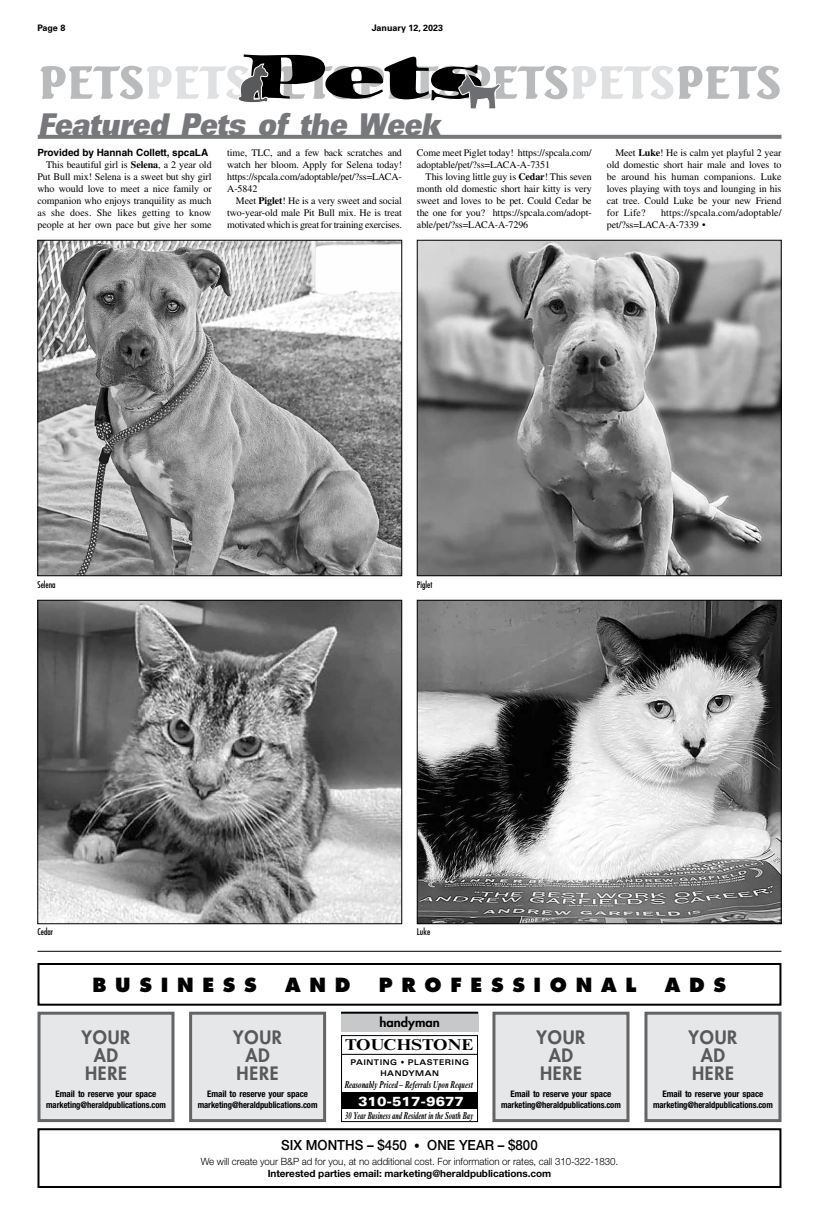
<style>
.page{position:relative;width:819px;height:1224px;background:#fff}
.page>*{position:absolute;margin:0;border:0;box-sizing:border-box;transform-origin:0 0}
.t1{font:italic 30px "Univers LT Std X Black Ex";color:#77787b;scale:.7 1}
.t2{font:800 19px "Futura Std";letter-spacing:.455em;color:#000}
.t3{font:800 18px/18px "Futura Std";letter-spacing:.04em;color:#58595b;text-align:center}
.t4{font:700 15.8px "Times New Roman MT Std";color:#000;scale:1.12 1}
.t5{font:500 14px "Helvetica Neue LT Std";color:#000;scale:.95 1}
.t6{font:900 expanded 13.1px "Univers";color:#fff}
.t7{font:800 12.5px "Futura Std";color:#000;scale:1.04 1}
.t8{font:10px/12px "Times LT Std";letter-spacing:-.01em;color:#000;text-align:justify}
.t9{font:300 10px "Helvetica Neue LT Std";letter-spacing:-.005em;color:#000}
.t10{font:700 10px "Helvetica Neue LT Std";letter-spacing:-.005em;color:#000}
.t11{font:10px/12px "Times LT Std";letter-spacing:.015em;color:#000}
.t12{font:italic 700 10px "Times New Roman MT Std";color:#000;scale:.65 1}
.t13{font:italic 700 10px "Times New Roman MT Std";color:#000;scale:.69 1}
.t14{font:700 10px "Helvetica LT Std";color:#000}
.t15{font:700 condensed 9px/11px "Helvetica Neue LT Std";letter-spacing:-.005em;color:#000;text-align:center}
.t16{font:condensed 9px "Futura Std";color:#000}
.t17{font:700 9px "Univers LT Std";color:#000}
.t18{font:700 expanded 7.9px/10.5px "Univers";letter-spacing:.07em;color:#000;text-align:center;scale:.91 1}
.s1{font-weight:700}
.s2{font-size:12px}
</style>
<div class="page">
<svg style="left:40px;top:54px;width:740px;height:55px"></svg>
<svg style="left:38px;top:135px;width:744px;height:4px;background:#7d7e80"></svg>
<img style="left:419px;top:242px;width:361px;height:332px">
<div style="left:417px;top:240px;width:365px;height:336px;border:1px solid #000"></div>
<img style="left:39px;top:242px;width:361px;height:332px">
<div style="left:37px;top:240px;width:365px;height:336px;border:1px solid #000"></div>
<img style="left:39px;top:602px;width:361px;height:320px">
<div style="left:37px;top:600px;width:365px;height:324px;border:1px solid #000"></div>
<img style="left:419px;top:602px;width:361px;height:320px">
<div style="left:417px;top:600px;width:365px;height:324px;border:1px solid #000"></div>
<div style="left:37px;top:1128px;width:744px;height:60px;border:2px solid #000"></div>
<svg style="left:343px;top:1053px;width:133px;height:40px"></svg>
<div style="left:342px;top:1093px;width:136px;height:16px;background:#000"></div>
<hr style="left:342px;top:1054px;width:136px;height:1px;background:#000">
<div style="left:341px;top:1035px;width:137px;height:87px;border:1px solid #000"></div>
<div style="left:341px;top:1012px;width:137px;height:19px;background:#c7c8ca"></div>
<hr style="left:341px;top:1012px;width:137px;height:2px;background:#000">
<div style="left:37px;top:963px;width:744px;height:43px;border:2px solid #000"></div>
<div style="left:191px;top:1013px;width:134px;height:108px;background:#e6e7e8"></div>
<div style="left:189px;top:1012px;width:137px;height:110px;border:3px solid #636466"></div>
<div style="left:494px;top:1013px;width:134px;height:108px;background:#e6e7e8"></div>
<div style="left:492px;top:1012px;width:137px;height:110px;border:3px solid #636466"></div>
<div style="left:646px;top:1013px;width:134px;height:108px;background:#e6e7e8"></div>
<div style="left:644px;top:1012px;width:137px;height:110px;border:3px solid #636466"></div>
<div style="left:39px;top:1013px;width:134px;height:108px;background:#e6e7e8"></div>
<div style="left:38px;top:1012px;width:137px;height:110px;border:3px solid #636466"></div>
<hr style="left:37px;top:951px;width:745px;height:1px;background:#000">
<p class="t17" style="left:37px;top:23px;width:29px">Page 8</p>
<p class="t17" style="left:372px;top:23px;width:73px">January 12, 2023</p>
<h1 class="t1" style="left:38px;top:106px;width:585px">Featured Pets of the Week</h1>
<p class="t14" style="left:37px;top:146px;width:172px">Provided by Hannah Collett, spcaLA</p>
<p class="t8" style="left:37px;top:158px;width:176px;text-indent:9px">This beautiful girl is <span class="s1">Selena</span>, a 2 year old Put Bull mix! Selena is a sweet but shy girl who would love to meet a nice family or companion who enjoys tranquility as much as she does. She likes getting to know people at her own pace but give her some</p>
<p class="t8" style="left:227px;top:146px;width:176px">time, TLC, and a few back scratches and watch her bloom. Apply for Selena today! https://spcala.com/adoptable/pet/?ss=LACA-A-5842</p>
<p class="t8" style="left:227px;top:194px;width:176px;text-indent:9px">Meet <span class="s1">Piglet</span>! He is a very sweet and social two-year-old male Pit Bull mix. He is treat motivated which is great for training exercises.</p>
<p class="t8" style="left:417px;top:146px;width:176px">Come meet Piglet today! https://spcala.com/ adoptable/pet/?ss=LACA-A-7351</p>
<p class="t8" style="left:417px;top:170px;width:176px;text-indent:9px">This loving little guy is <span class="s1">Cedar</span>! This seven month old domestic short hair kitty is very sweet and loves to be pet. Could Cedar be the one for you? https://spcala.com/adopt&shy;able/pet/?ss=LACA-A-7296</p>
<p class="t8" style="left:607px;top:146px;width:176px;text-indent:9px">Meet <span class="s1">Luke</span>! He is calm yet playful 2 year old domestic short hair male and loves to be around his human companions. Luke loves playing with toys and lounging in his cat tree. Could Luke be your new Friend for Life?</p>
<p class="t11" style="left:607px;top:206px;width:176px;text-indent:54px">https://spcala.com/adoptable/ pet/?ss=LACA-A-7339 •</p>
<p class="t16" style="left:37px;top:579px;width:20px">Selena</p>
<p class="t16" style="left:417px;top:579px;width:17px">Piglet</p>
<p class="t16" style="left:37px;top:927px;width:17px">Cedar</p>
<p class="t16" style="left:417px;top:927px;width:15px">Luke</p>
<h2 class="t2" style="left:93px;top:973px;width:166px">BUSINESS</h2>
<h2 class="t2" style="left:285px;top:973px;width:67px">AND</h2>
<h2 class="t2" style="left:379px;top:973px;width:259px">PROFESSIONAL</h2>
<h2 class="t2" style="left:665px;top:973px;width:63px">ADS</h2>
<h3 class="t3" style="left:233px;top:1028px;width:50px">YOUR<br>AD<br>HERE</h3>
<p class="t15" style="left:198px;top:1088px;width:121px">Email to reserve your space marketing@heraldpublications.com</p>
<p class="t7" style="left:380px;top:1014px;width:59px">handyman</p>
<h3 class="t3" style="left:82px;top:1028px;width:50px">YOUR<br>AD<br>HERE</h3>
<p class="t15" style="left:46px;top:1088px;width:121px">Email to reserve your space marketing@heraldpublications.com</p>
<h3 class="t3" style="left:537px;top:1028px;width:50px">YOUR<br>AD<br>HERE</h3>
<p class="t15" style="left:501px;top:1088px;width:121px">Email to reserve your space marketing@heraldpublications.com</p>
<h3 class="t3" style="left:689px;top:1028px;width:50px">YOUR<br>AD<br>HERE</h3>
<p class="t15" style="left:653px;top:1088px;width:121px">Email to reserve your space marketing@heraldpublications.com</p>
<h3 class="t4" style="left:345px;top:1035px;width:116px">TOUCHSTONE</h3>
<p class="t18" style="left:350px;top:1057px;width:132px">PAINTING • PLASTERING<br>HANDYMAN</p>
<p class="t13" style="left:344px;top:1078px;width:188px">Reasonably Priced – Referrals Upon Request</p>
<h3 class="t6" style="left:358px;top:1093px;width:107px">310-517-9677</h3>
<p class="t12" style="left:345px;top:1110px;width:199px">30 Year Business and Resident in the South Bay</p>
<h3 class="t5" style="left:281px;top:1136px;width:271px">SIX MONTHS – $450 <span class="s2">•</span> ONE YEAR – $800</h3>
<p class="t9" style="left:201px;top:1155px;width:419px">We will create your B&amp;P ad for you, at no additional cost. For information or rates, call 310-322-1830.</p>
<p class="t10" style="left:268px;top:1167px;width:285px">Interested parties email: marketing@heraldpublications.com</p>
</div>
